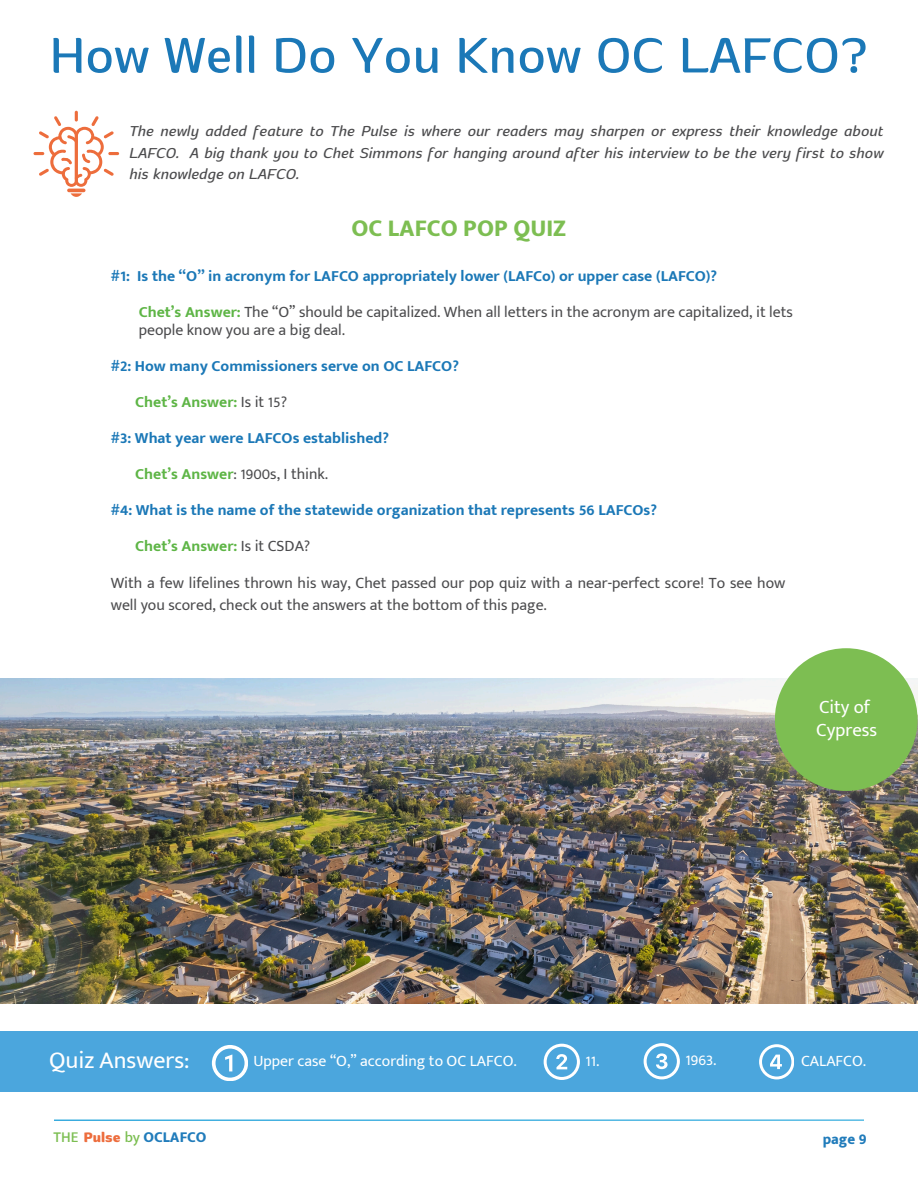
<style>
.page{position:relative;width:918px;height:1188px;background:#fff}
.page>*{position:absolute;margin:0;border:0;box-sizing:border-box;transform-origin:0 0}
.t1{font:54px "Banburi";color:#1b78b7}
.t2{font:800 24px "Mukta Mahee";color:#7dbe52}
.t3{font:24px "Mukta Mahee";color:#fff}
.t4{font:18.75px/23.7px "Mukta Mahee";color:#fff}
.t5{font:15.75px/21.3px "Mukta Mahee";color:#4c4c4e}
.t6{font:700 15.75px "Mukta Mahee";color:#1b78b7}
.t7{font:italic 15.75px/21.3px "Banburi";color:#4c4c4e;text-align:justify}
.t8{font:15.75px "Mukta Mahee";color:#fff}
.t9{font:700 15.75px "Mukta Mahee";color:#5eb546}
.t10{font:800 15px "Mukta Mahee";color:#217cbb}
.s1{font-weight:700;color:#5eb546}
.s2{font-weight:400;color:#4c4c4e}
.s3{font-weight:500;color:#7cbe52}
.s4{font-family:"Banburi";font-weight:700;color:#ed6d3d}
</style>
<div class="page">
<svg style="left:34px;top:111px;width:85px;height:86px"></svg>
<div style="left:0;top:1031px;width:917px;height:60px;background:#4ba6dd"></div>
<svg style="left:212px;top:1045px;width:36px;height:36px"></svg>
<svg style="left:544px;top:1044px;width:36px;height:36px"></svg>
<svg style="left:644px;top:1043px;width:36px;height:36px"></svg>
<svg style="left:759px;top:1044px;width:35px;height:35px"></svg>
<hr style="left:54px;top:1120px;width:810px;height:1px;background:#1ea4db">
<img style="left:0;top:679px;width:918px;height:324px">
<div style="left:775px;top:648px;width:143px;height:143px;background:#7dbe52;border-radius:50%"></div>
<p class="t1" style="left:50px;top:22px;width:820px">How Well Do You Know OC LAFCO?</p>
<p class="t7" style="left:129px;top:120px;width:756px">The newly added feature to The Pulse is where our readers may sharpen or express their knowledge about LAFCO. A big thank you to Chet Simmons for hanging around after his interview to be the very first to show his knowledge on LAFCO.</p>
<p class="t2" style="left:352px;top:214px;width:216px">OC LAFCO POP QUIZ</p>
<p class="t6" style="left:111px;top:266px;width:608px">#1: Is the “O” in acronym for LAFCO appropriately lower (LAFCo) or upper case (LAFCO)?</p>
<p class="t5" style="left:139px;top:301px;width:656px"><span class="s1">Chet’s Answer:</span> The “O” should be capitalized. When all letters in the acronym are capitalized, it lets</p>
<p class="t5" style="left:139px;top:319px;width:208px">people know you are a big deal.</p>
<p class="t6" style="left:111px;top:356px;width:350px">#2: How many Commissioners serve on OC LAFCO?</p>
<p class="t9" style="left:135px;top:392px;width:153px">Chet’s Answer: <span class="s2">Is it 15?</span></p>
<p class="t6" style="left:111px;top:428px;width:280px">#3: What year were LAFCOs established?</p>
<p class="t5" style="left:135px;top:463px;width:194px"><span class="s1">Chet’s Answer</span>: 1900s, I think.</p>
<p class="t6" style="left:111px;top:500px;width:548px">#4: What is the name of the statewide organization that represents 56 LAFCOs?</p>
<p class="t9" style="left:135px;top:536px;width:177px">Chet’s Answer: <span class="s2">Is it CSDA?</span></p>
<h3 class="t5" style="left:111px;top:572px;width:676px">With a few lifelines thrown his way, Chet passed our pop quiz with a near-perfect score! To see how well you scored, check out the answers at the bottom of this page.</h3>
<h6 class="t4" style="left:816px;top:695px;width:62px">City of<br>Cypress</h6>
<p class="t3" style="left:49px;top:1046px;width:142px">Quiz Answers:</p>
<p class="t8" style="left:253px;top:1052px;width:265px">Upper case “O,” according to OC LAFCO.</p>
<h1 class="t8" style="left:586px;top:1051px;width:16px">11.</h1>
<p class="t8" style="left:686px;top:1051px;width:33px">1963.</p>
<h2 class="t8" style="left:801px;top:1051px;width:67px">CALAFCO.</h2>
<p class="t10" style="left:54px;top:1129px;width:154px"><span class="s3">THE</span> <span class="s4">Pulse</span> <span class="s3">by</span> OCLAFCO</p>
<p class="t10" style="left:823px;top:1130px;width:45px">page 9</p>
</div>
